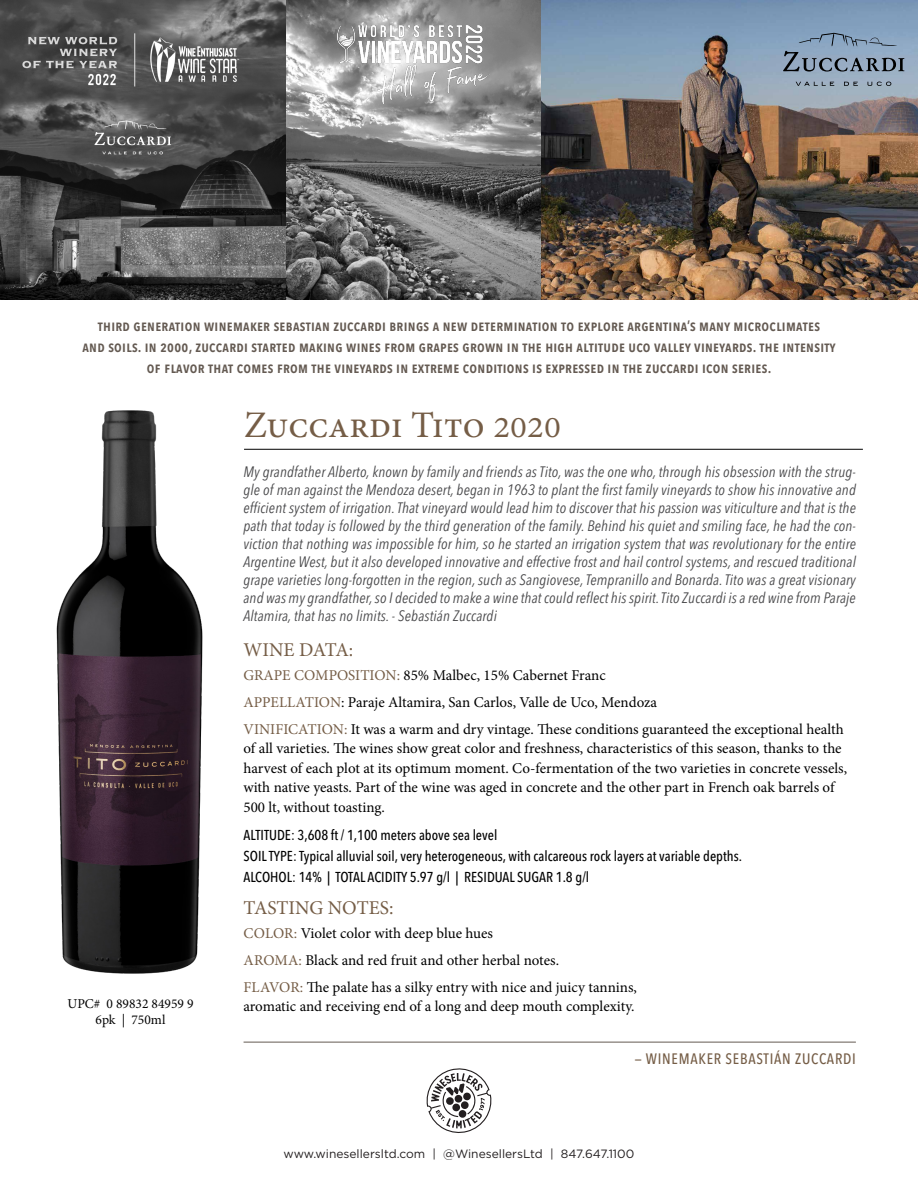
<style>
.page{position:relative;width:918px;height:1188px;background:#fff}
.page>*{position:absolute;margin:0;border:0;box-sizing:border-box;transform-origin:0 0}
.t1{font:37.5px "Minion Pro";color:#755d46}
.t2{font:19.5px "Minion Pro";letter-spacing:-.005em;color:#755d46}
.t3{font:italic 15px/18px "Avenir Next Condensed";letter-spacing:.01em;color:#48484a;text-align:justify}
.t4{font:15px/27px "Minion Pro";color:#000}
.t5{font:600 15px/21px "Avenir Next Condensed";letter-spacing:.02em;color:#645a52;text-align:center}
.t6{font:500 15px "Avenir Next Condensed";letter-spacing:.05em;color:#755d46}
.t7{font:500 14.25px/21px "Avenir Next Condensed";color:#000}
.t8{font:13.5px/16.2px "Minion Pro";color:#000;text-align:center}
.t9{font:12px "Gotham";color:#231f20}
.s1{font-family:"Adobe Devanagari"}
.s2{color:#755d46}
</style>
<div class="page">
<hr style="left:244px;top:449px;width:619px;height:1px;background:#000">
<img style="left:56px;top:410px;width:147px;height:564px">
<hr style="left:244px;top:1042px;width:612px;height:1px;background:#645a52">
<svg style="left:426px;top:1068px;width:66px;height:65px"></svg>
<img style="left:0;top:0;width:918px;height:300px">
<img style="left:338px;top:26px;width:152px;height:77px">
<svg style="left:796px;top:82px;width:38px;height:4px"></svg>
<svg style="left:844px;top:82px;width:14px;height:4px"></svg>
<svg style="left:868px;top:82px;width:23px;height:4px"></svg>
<svg style="left:783px;top:33px;width:121px;height:39px;background:#7c90a7"></svg>
<p class="t5" style="left:83px;top:315px;width:754px">third generation winemaker sebastian zuccardi brings a new determination to explore argentina’s many microclimates<br>and soils. in 2000, zuccardi started making wines from grapes grown in the high altitude uco valley vineyards. the intensity of flavor that comes from the vineyards in extreme conditions is expressed in the zuccardi icon series.</p>
<p class="t8" style="left:67px;top:996px;width:128px">UPC# 0 89832 84959 9<br>6pk | 750ml</p>
<h1 class="t1" style="left:244px;top:400px;width:318px">Zuccardi Tito <span class="s1">2020</span></h1>
<p class="t3" style="left:243px;top:463px;width:614px">My grandfather Alberto, known by family and friends as Tito, was the one who, through his obsession with the strug&shy;gle of man against the Mendoza desert, began in 1963 to plant the first family vineyards to show his innovative and efficient system of irrigation. That vineyard would lead him to discover that his passion was viticulture and that is the path that today is followed by the third generation of the family. Behind his quiet and smiling face, he had the con&shy;viction that nothing was impossible for him, so he started an irrigation system that was revolutionary for the entire Argentine West, but it also developed innovative and effective frost and hail control systems, and rescued traditional grape varieties long-forgotten in the region, such as Sangiovese, Tempranillo and Bonarda. Tito was a great visionary and was my grandfather, so I decided to make a wine that could reflect his spirit. Tito Zuccardi is a red wine from Paraje Altamira, that has no limits. - Sebastián Zuccardi</p>
<h2 class="t2" style="left:243px;top:636px;width:111px">WINE DATA:</h2>
<p class="t4" style="left:243px;top:661px;width:602px"><span class="s2">GRAPE COMPOSITION:</span> 85% Malbec, 15% Cabernet Franc<br><span class="s2">APPELLATION</span>: Paraje Altamira, San Carlos, Valle de Uco, Mendoza<br><span class="s2">VINIFICATION:</span> It was a warm and dry vintage. These conditions guaranteed the exceptional health</p>
<p class="t4" style="left:243px;top:739px;width:605px;line-height:19.5px">of all varieties. The wines show great color and freshness, characteristics of this season, thanks to the harvest of each plot at its optimum moment. Co-fermentation of the two varieties in concrete vessels, with native yeasts. Part of the wine was aged in concrete and the other part in French oak barrels of 500 lt, without toasting.</p>
<p class="t7" style="left:243px;top:825px;width:500px">ALTITUDE: 3,608 ft / 1,100 meters above sea level<br>SOIL TYPE: Typical alluvial soil, very heterogeneous, with calcareous rock layers at variable depths.<br>ALCOHOL: 14% | TOTAL ACIDITY 5.97 g/l | RESIDUAL SUGAR 1.8 g/l</p>
<h2 class="t2" style="left:243px;top:894px;width:152px">TASTING NOTES:</h2>
<p class="t4" style="left:244px;top:919px;width:395px"><span class="s2">COLOR:</span> Violet color with deep blue hues<br><span class="s2">AROMA:</span> Black and red fruit and other herbal notes.<br><span class="s2">FLAVOR:</span> The palate has a silky entry with nice and juicy tannins,</p>
<p class="t4" style="left:243px;top:993px;width:393px">aromatic and receiving end of a long and deep mouth complexity.</p>
<p class="t6" style="left:635px;top:1050px;width:223px">— WINEMAKER SEBASTIÁN ZUCCARDI</p>
<p class="t9" style="left:284px;top:1147px;width:352px">www.winesellersltd.com | @WinesellersLtd | 847.647.1100</p>
</div>
